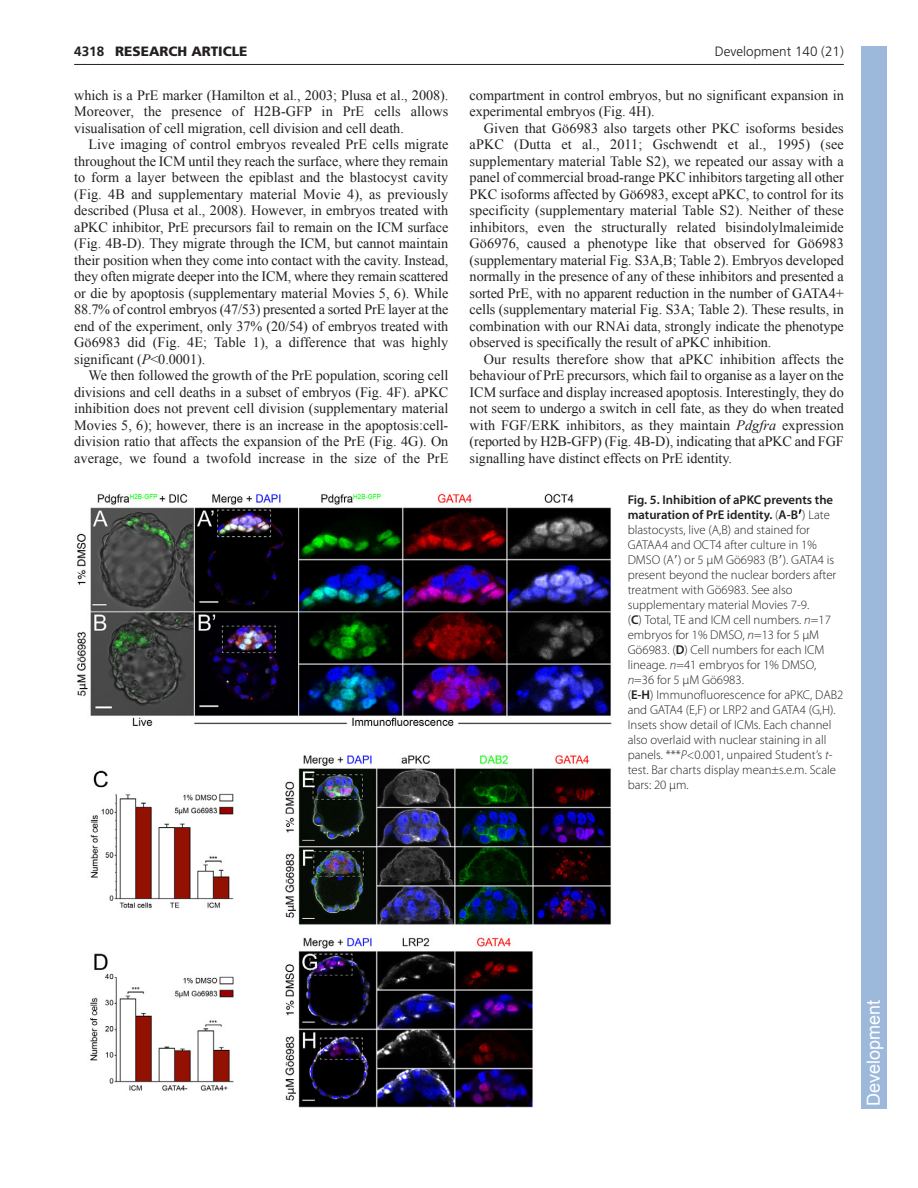
<style>
.page{position:relative;width:918px;height:1188px;background:#fff}
.page>*{position:absolute;margin:0;border:0;box-sizing:border-box;transform-origin:0 0}
.t1{font:18px "Arial";color:#fff}
.t2{font:14.25px/16.5px "Times New Roman";letter-spacing:-.005em;color:#231f20;text-align:justify}
.t3{font:300 13.5px "Frutiger";color:#231f20}
.t4{font:900 13.5px "Frutiger LT Std";color:#231f20}
.t5{font:700 13.5px "Frutiger LT Std";color:#231f20}
.t6{font:300 12.75px/15px "Myriad Pro";color:#231f20}
.s1{font-style:italic}
.s2{font-weight:600}
.s3{font-family:"Mathematical Pi One";font-weight:400}
</style>
<div class="page">
<hr style="left:74px;top:64px;width:770px;height:1px;background:#231f20">
<img style="left:77px;top:493px;width:535px;height:615px">
<div style="left:861px;top:46px;width:25px;height:1063px;background:#9cb9db"></div>
<p class="t4" style="left:115px;top:45px;width:134px">RESEARCH ARTICLE</p>
<p class="t3" style="left:715px;top:46px;width:131px">Development 140 (21)</p>
<p class="t5" style="left:74px;top:45px;width:32px">4318</p>
<p class="t2" style="left:74px;top:87px;width:376px">which is a PrE marker (Hamilton et al., 2003; Plusa et al., 2008).<br>Moreover, the presence of H2B-GFP in PrE cells allows visualisation of cell migration, cell division and cell death.</p>
<p class="t2" style="left:74px;top:136px;width:376px;text-indent:14px">Live imaging of control embryos revealed PrE cells migrate throughout the ICM until they reach the surface, where they remain to form a layer between the epiblast and the blastocyst cavity (Fig. 4B and supplementary material Movie 4), as previously described (Plusa et al., 2008). However, in embryos treated with aPKC inhibitor, PrE precursors fail to remain on the ICM surface (Fig. 4B-D). They migrate through the ICM, but cannot maintain their position when they come into contact with the cavity. Instead, they often migrate deeper into the ICM, where they remain scattered or die by apoptosis (supplementary material Movies 5, 6). While 88.7% of control embryos (47/53) presented a sorted PrE layer at the end of the experiment, only 37% (20/54) of embryos treated with Gö6983 did (Fig. 4E; Table 1), a difference that was highly significant (<span class="s1">P</span>&lt;0.0001).</p>
<p class="t2" style="left:74px;top:367px;width:376px;text-indent:14px">We then followed the growth of the PrE population, scoring cell divisions and cell deaths in a subset of embryos (Fig. 4F). aPKC inhibition does not prevent cell division (supplementary material Movies 5, 6); however, there is an increase in the apoptosis:cell&shy;division ratio that affects the expansion of the PrE (Fig. 4G). On average, we found a twofold increase in the size of the PrE</p>
<p class="t2" style="left:470px;top:87px;width:376px">compartment in control embryos, but no significant expansion in experimental embryos (Fig. 4H).</p>
<p class="t2" style="left:470px;top:120px;width:376px;text-indent:14px">Given that Gö6983 also targets other PKC isoforms besides aPKC (Dutta et al., 2011; Gschwendt et al., 1995) (see supplementary material Table S2), we repeated our assay with a panel of commercial broad-range PKC inhibitors targeting all other PKC isoforms affected by Gö6983, except aPKC, to control for its specificity (supplementary material Table S2). Neither of these inhibitors, even the structurally related bisindolylmaleimide Gö6976, caused a phenotype like that observed for Gö6983 (supplementary material Fig. S3A,B; Table 2). Embryos developed normally in the presence of any of these inhibitors and presented a sorted PrE, with no apparent reduction in the number of GATA4+ cells (supplementary material Fig. S3A; Table 2). These results, in combination with our RNAi data, strongly indicate the phenotype observed is specifically the result of aPKC inhibition.</p>
<p class="t2" style="left:470px;top:351px;width:376px;text-indent:14px">Our results therefore show that aPKC inhibition affects the behaviour of PrE precursors, which fail to organise as a layer on the ICM surface and display increased apoptosis. Interestingly, they do not seem to undergo a switch in cell fate, as they do when treated with FGF/ERK inhibitors, as they maintain <span class="s1">Pdgfra</span> expression (reported by H2B-GFP) (Fig. 4B-D), indicating that aPKC and FGF signalling have distinct effects on PrE identity.</p>
<p class="t6" style="left:628px;top:493px;width:217px"><span class="s2">Fig. 5. Inhibition of aPKC prevents the maturation of PrE identity.</span> (<span class="s2">A-B</span><span class="s3">-</span>) Late blastocysts, live (A,B) and stained for GATAA4 and OCT4 after culture in 1% DMSO (A<span class="s3">-</span>) or 5 μM Gö6983 (B<span class="s3">-</span>). GATA4 is present beyond the nuclear borders after treatment with Gö6983. See also supplementary material Movies 7-9.<br>(<span class="s2">C</span>) Total, TE and ICM cell numbers. <span class="s1">n</span>=17 embryos for 1% DMSO, <span class="s1">n</span>=13 for 5 μM Gö6983. (<span class="s2">D</span>) Cell numbers for each ICM lineage. <span class="s1">n</span>=41 embryos for 1% DMSO, <span class="s1">n</span>=36 for 5 μM Gö6983.<br>(<span class="s2">E-H</span>) Immunofluorescence for aPKC, DAB2 and GATA4 (E,F) or LRP2 and GATA4 (G,H).<br>Insets show detail of ICMs. Each channel also overlaid with nuclear staining in all panels. ***<span class="s1">P</span>&lt;0.001, unpaired Student’s <span class="s1">t&shy;</span>test. Bar charts display mean±s.e.m. Scale bars: 20 μm.</p>
<p class="t1" style="left:862px;top:1106px;width:108px;rotate:-90deg">Development</p>
</div>
